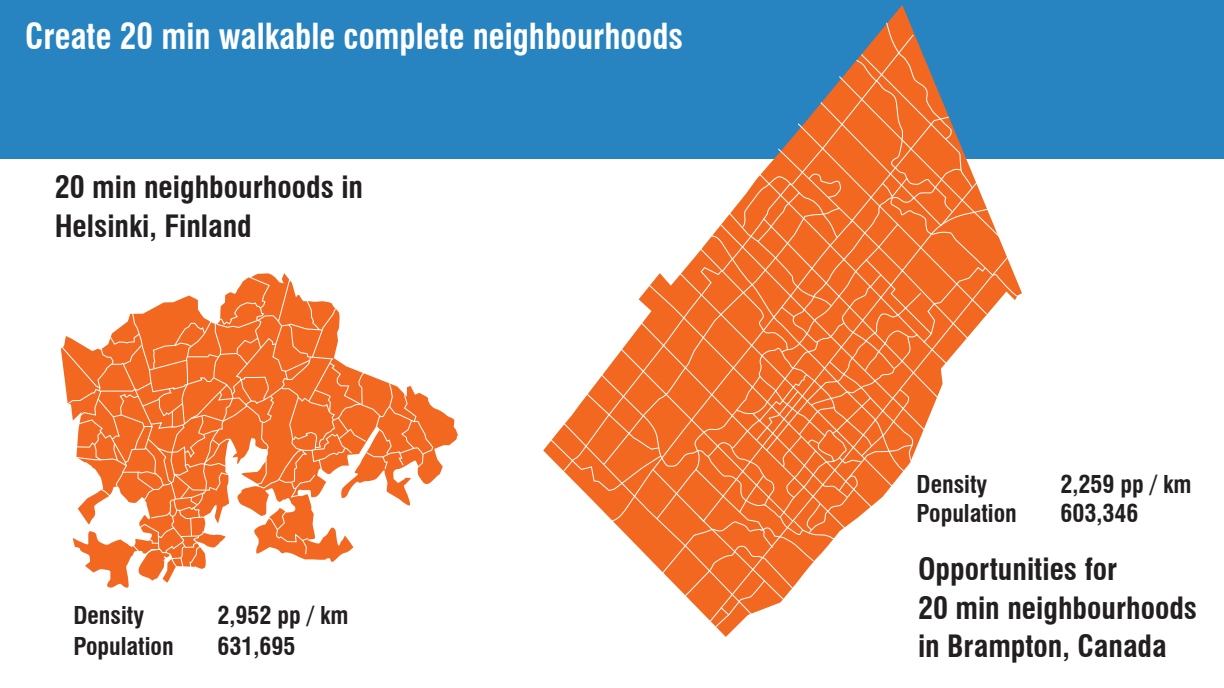
<style>
.page{position:relative;width:1224px;height:688px;background:#fff}
.page>*{position:absolute;margin:0;border:0;box-sizing:border-box;transform-origin:0 0}
.t1{font:700 condensed 35px "Swiss 721 BT";color:#fff;scale:.95 1}
.t2{font:700 condensed 30px "Swiss 721 BT";color:#231f20}
.t3{font:700 condensed 24px "Swiss 721 BT";color:#231f20}
</style>
<div class="page">
<div style="left:0;top:0;width:1224px;height:159px;background:#2784c1"></div>
<svg style="left:107px;top:273px;width:351px;height:315px"></svg>
<svg style="left:60px;top:274px;width:374px;height:299px"></svg>
<svg style="left:548px;top:22px;width:464px;height:615px"></svg>
<p class="t1" style="left:25px;top:15px;width:694px">Create 20 min walkable complete neighbourhoods</p>
<p class="t2" style="left:55px;top:169px;width:310px">20 min neighbourhoods in</p>
<p class="t2" style="left:55px;top:208px;width:199px">Helsinki, Finland</p>
<p class="t3" style="left:73px;top:601px;width:72px">Density</p>
<p class="t3" style="left:217px;top:601px;width:133px">2,952 pp / km</p>
<p class="t3" style="left:73px;top:632px;width:102px">Population</p>
<p class="t3" style="left:217px;top:632px;width:79px">631,695</p>
<p class="t3" style="left:917px;top:470px;width:72px">Density</p>
<p class="t3" style="left:1061px;top:470px;width:133px">2,259 pp / km</p>
<p class="t3" style="left:917px;top:498px;width:102px">Population</p>
<p class="t3" style="left:1061px;top:498px;width:79px">603,346</p>
<p class="t2" style="left:918px;top:550px;width:201px">Opportunities for</p>
<p class="t2" style="left:918px;top:589px;width:281px">20 min neighbourhoods</p>
<p class="t2" style="left:918px;top:628px;width:250px">in Brampton, Canada</p>
</div>
